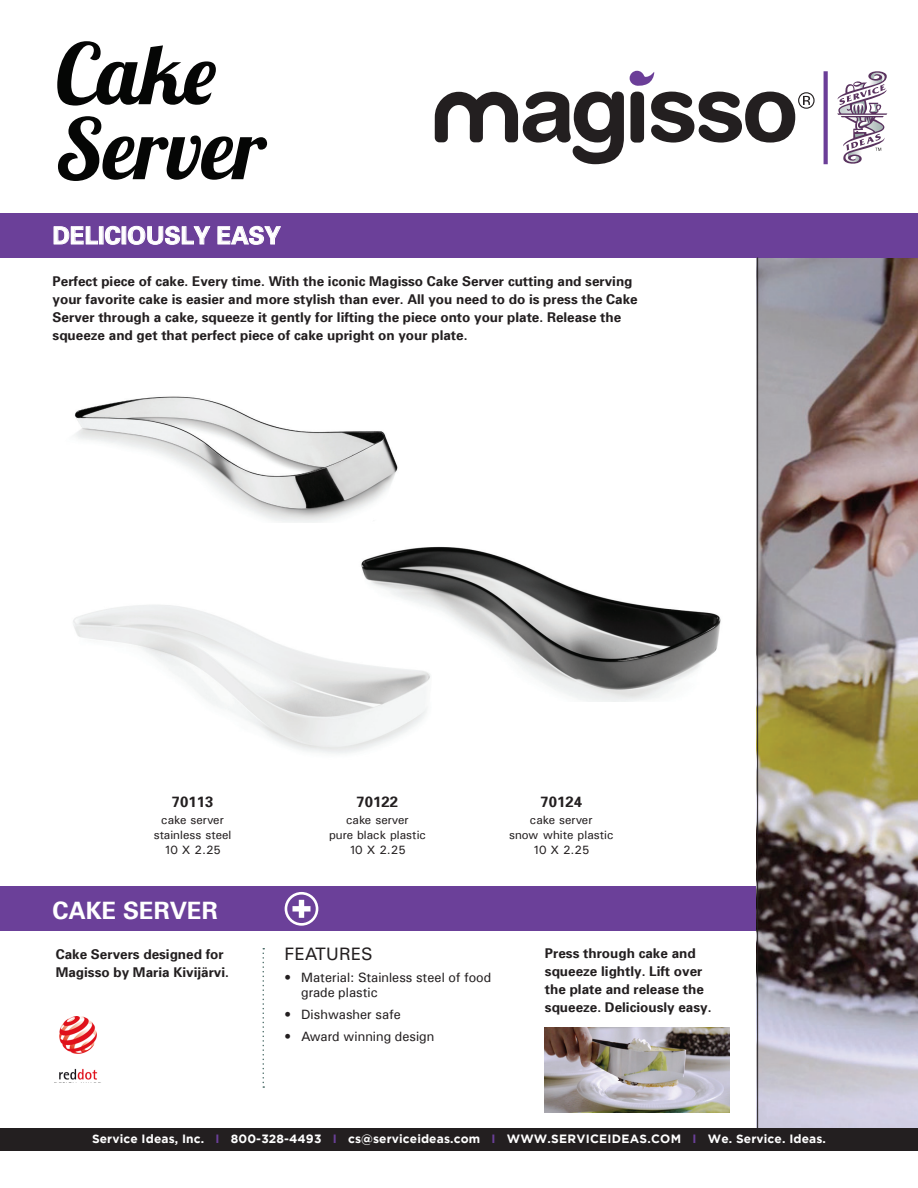
<style>
.page{position:relative;width:918px;height:1188px;background:#fff}
.page>*{position:absolute;margin:0;border:0;box-sizing:border-box;transform-origin:0 0}
.t1{font:84px/75px "Lobster 1.4";color:#050605}
.Product_Name{font:700 24px "Univers 65";color:#fff}
.Product_Dimensions{font:700 24px "Univers 65";color:#fff}
.Features3{font:18px "Univers";letter-spacing:.01em;color:#231f20}
.Product_Dimensions-2{font:700 15px "Univers 65";color:#231f20}
.Product_Description{font:700 13.5px/18px "Univers 65";color:#231f20}
.t2{font:13.5px/15px "Univers";color:#231f20}
.Product_Dimensions-3{font:12px/15px "Univers";color:#231f20;text-align:center}
.t3{font:700 12px "Gotham";letter-spacing:.01em;color:#fff}
.s1{color:#6b4099}
</style>
<div class="page">
<div style="left:0;top:886px;width:757px;height:45px;background:#6b4099"></div>
<img style="left:758px;top:258px;width:159px;height:870px">
<div style="left:0;top:213px;width:918px;height:45px;background:#6b4099"></div>
<svg style="left:53px;top:226px;width:45px;height:19px"></svg>
<div style="left:99px;top:227px;width:4px;height:17px;border:1px solid #fff"></div>
<svg style="left:105px;top:226px;width:16px;height:19px"></svg>
<svg style="left:128px;top:226px;width:82px;height:19px"></svg>
<svg style="left:217px;top:226px;width:64px;height:19px"></svg>
<svg style="left:285px;top:892px;width:33px;height:34px"></svg>
<svg style="left:262px;top:948px;width:2px;height:140px"></svg>
<img style="left:74px;top:396px;width:324px;height:127px">
<svg style="left:435px;top:92px;width:189px;height:72px"></svg>
<svg style="left:630px;top:71px;width:24px;height:15px"></svg>
<svg style="left:631px;top:92px;width:13px;height:51px"></svg>
<svg style="left:651px;top:92px;width:164px;height:51px"></svg>
<svg style="left:837px;top:71px;width:50px;height:93px"></svg>
<svg style="left:824px;top:71px;width:4px;height:93px"></svg>
<img style="left:59px;top:1016px;width:39px;height:64px">
<div style="left:0;top:1128px;width:918px;height:23px;background:#231f20"></div>
<hr style="left:757px;top:258px;width:1px;height:875px;background:#231f20">
<img style="left:355px;top:517px;width:366px;height:184px">
<img style="left:73px;top:594px;width:377px;height:160px">
<img style="left:545px;top:1027px;width:185px;height:85px">
<p class="t1" style="left:56px;top:35px;width:212px">Cake<br>Server</p>
<p class="Product_Name" style="left:53px;top:220px;width:230px">DELICIOUSLY EASY</p>
<p class="Product_Description" style="left:53px;top:272px;width:587px">Perfect piece of cake. Every time. With the iconic Magisso Cake Server cutting and serving your favorite cake is easier and more stylish than ever. All you need to do is press the Cake Server through a cake, squeeze it gently for lifting the piece onto your plate. Release the squeeze and get that perfect piece of cake upright on your plate.</p>
<p class="Product_Dimensions-2" style="left:172px;top:792px;width:43px">70113</p>
<p class="Product_Dimensions-3" style="left:161px;top:812px;width:64px">cake server</p>
<p class="Product_Dimensions-3" style="left:154px;top:827px;width:79px">stainless steel<br>10 X 2.25</p>
<p class="Product_Dimensions-2" style="left:357px;top:792px;width:43px">70122</p>
<p class="Product_Dimensions-3" style="left:346px;top:812px;width:64px">cake server</p>
<p class="Product_Dimensions-3" style="left:329px;top:827px;width:98px">pure black plastic<br>10 X 2.25</p>
<p class="Product_Dimensions" style="left:53px;top:895px;width:167px">CAKE SERVER</p>
<p class="Product_Description" style="left:56px;top:945px;width:175px">Cake Servers designed for<br>Magisso by Maria Kivijärvi.</p>
<p class="Features3" style="left:285px;top:943px;width:89px">FEATURES</p>
<p class="t2" style="left:301px;top:970px;width:192px;text-indent:-16px">• Material: Stainless steel of food grade plastic</p>
<p class="t2" style="left:285px;top:1007px;width:118px">• Dishwasher safe</p>
<p class="t2" style="left:285px;top:1028px;width:151px">• Award winning design</p>
<p class="Product_Dimensions-2" style="left:540px;top:792px;width:43px">70124</p>
<p class="Product_Dimensions-3" style="left:530px;top:812px;width:64px">cake server</p>
<p class="Product_Dimensions-3" style="left:509px;top:827px;width:106px">snow white plastic</p>
<p class="Product_Dimensions-3" style="left:533px;top:842px;width:58px">10 X 2.25</p>
<p class="Product_Description" style="left:545px;top:944px;width:168px">Press through cake and squeeze lightly. Lift over the plate and release the squeeze. Deliciously easy.</p>
<p class="t3" style="left:92px;top:1132px;width:735px">Service Ideas, Inc. <span class="s1">I</span> 800-328-4493 <span class="s1">I</span> cs@serviceideas.com <span class="s1">I</span> WWW.SERVICEIDEAS.COM <span class="s1">I</span> We. Service. Ideas.</p>
</div>
